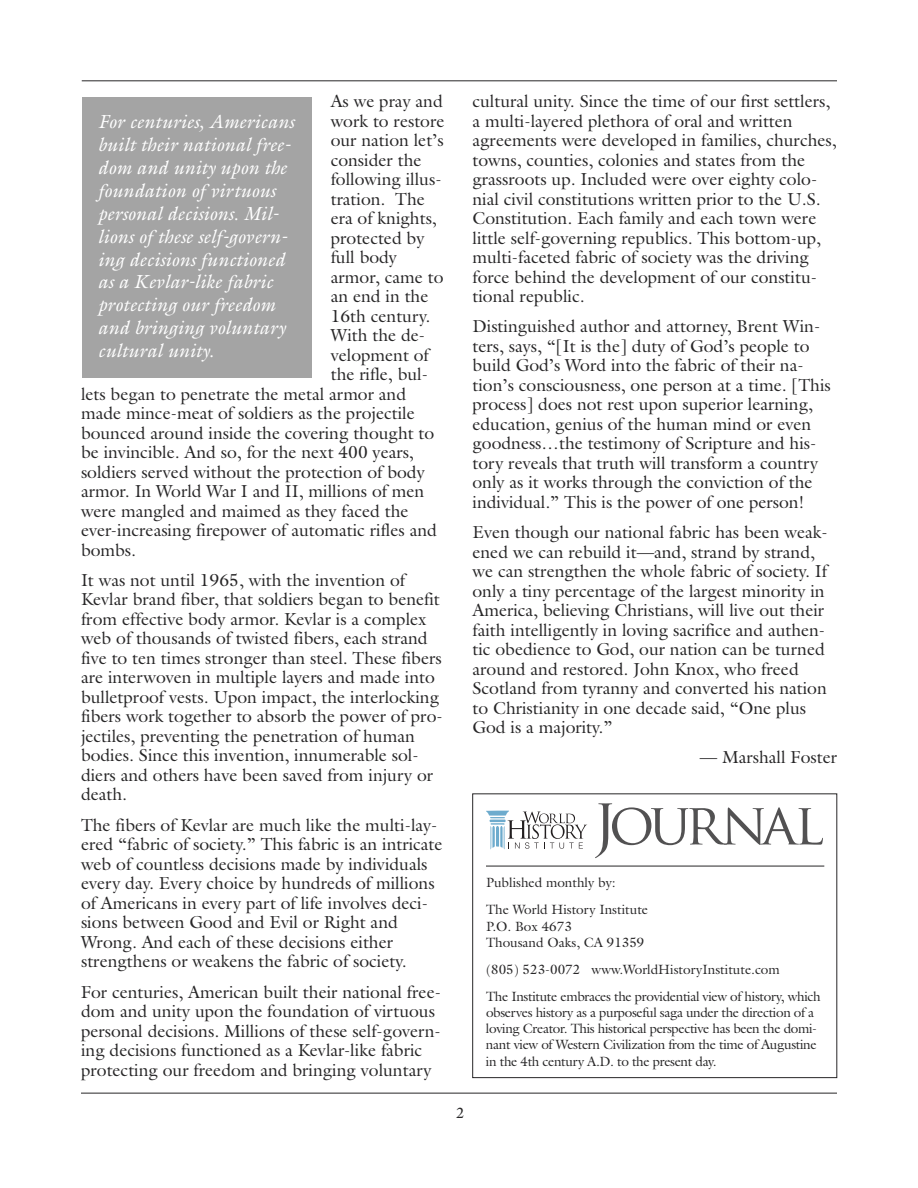
<style>
.page{position:relative;width:918px;height:1188px;background:#fff}
.page>*{position:absolute;margin:0;border:0;box-sizing:border-box;transform-origin:0 0}
.t1{font:56.55px "Trajan Pro";letter-spacing:-.1em;color:#525152}
.t2{font:italic 19.05px/22.8px "Galliard";color:#fff}
.t3{font:17.4px/19.5px "Galliard";color:#272627}
.t4{font:15px "Galliard";color:#272627}
.t5{font:13.5px/16.2px "Galliard";letter-spacing:-.025em;color:#272627}
.t6{font:13.5px/27px "Galliard";color:#272627}
.s1{font-size:64.2px}
</style>
<div class="page">
<hr style="left:82px;top:80px;width:755px;height:1px;background:#272627">
<hr style="left:81px;top:1093px;width:756px;height:1px;background:#272627">
<div style="left:472px;top:794px;width:365px;height:284px;border:1px solid #272627"></div>
<hr style="left:486px;top:866px;width:338px;height:1px;background:#272627">
<svg style="left:486px;top:811px;width:101px;height:38px"></svg>
<div style="left:82px;top:97px;width:230px;height:280px;background:#a4a4a4"></div>
<p class="t3" style="left:331px;top:91px;width:114px">As we pray and</p>
<p class="t3" style="left:331px;top:111px;width:115px">work to restore</p>
<p class="t3" style="left:331px;top:130px;width:115px">our nation let’s</p>
<p class="t3" style="left:331px;top:150px;width:92px">consider the</p>
<p class="t3" style="left:331px;top:169px;width:112px">following illus-</p>
<p class="t3" style="left:331px;top:189px;width:96px">tration. The</p>
<p class="t3" style="left:331px;top:208px;width:108px">era of knights,</p>
<p class="t3" style="left:331px;top:228px;width:95px">protected by</p>
<p class="t3" style="left:331px;top:247px;width:68px">full body</p>
<p class="t3" style="left:331px;top:267px;width:114px">armor, came to</p>
<p class="t3" style="left:331px;top:286px;width:99px">an end in the</p>
<p class="t3" style="left:331px;top:306px;width:101px">16th century.</p>
<p class="t3" style="left:331px;top:325px;width:96px">With the de-</p>
<p class="t3" style="left:331px;top:345px;width:100px">velopment of</p>
<p class="t3" style="left:331px;top:364px;width:99px">the rifle, bul-</p>
<p class="t3" style="left:81px;top:384px;width:327px">lets began to penetrate the metal armor and</p>
<p class="t3" style="left:81px;top:403px;width:335px">made mince-meat of soldiers as the projectile</p>
<p class="t3" style="left:81px;top:423px;width:355px">bounced around inside the covering thought to</p>
<p class="t3" style="left:81px;top:442px;width:334px">be invincible. And so, for the next 400 years,</p>
<p class="t3" style="left:81px;top:462px;width:345px">soldiers served without the protection of body</p>
<p class="t3" style="left:81px;top:481px;width:345px">armor. In World War I and II, millions of men</p>
<p class="t3" style="left:81px;top:501px;width:329px">were mangled and maimed as they faced the</p>
<p class="t3" style="left:81px;top:520px;width:357px">ever-increasing firepower of automatic rifles and</p>
<p class="t3" style="left:81px;top:540px;width:57px">bombs.</p>
<p class="t3" style="left:81px;top:570px;width:363px">It was not until 1965, with the invention of Kevlar brand fiber, that soldiers began to benefit from effective body armor. Kevlar is a complex web of thousands of twisted fibers, each strand five to ten times stronger than steel. These fibers are interwoven in multiple layers and made into bulletproof vests. Upon impact, the interlocking fibers work together to absorb the power of pro&shy;jectiles, preventing the penetration of human bodies. Since this invention, innumerable sol&shy;diers and others have been saved from injury or death.</p>
<p class="t3" style="left:81px;top:815px;width:363px">The fibers of Kevlar are much like the multi-lay&shy;ered “fabric of society.” This fabric is an intricate web of countless decisions made by individuals every day. Every choice by hundreds of millions of Americans in every part of life involves deci&shy;sions between Good and Evil or Right and Wrong. And each of these decisions either strengthens or weakens the fabric of society.</p>
<p class="t3" style="left:81px;top:982px;width:361px">For centuries, American built their national free&shy;dom and unity upon the foundation of virtuous personal decisions. Millions of these self-govern&shy;ing decisions functioned as a Kevlar-like fabric protecting our freedom and bringing voluntary</p>
<p class="t2" style="left:98px;top:111px;width:198px">For centuries, Americans built their national free&shy;dom and unity upon the foundation of virtuous personal decisions. Mil&shy;lions of these self-govern&shy;ing decisions functioned as a Kevlar-like fabric protecting our freedom and bringing voluntary cultural unity.</p>
<p class="t3" style="left:472px;top:91px;width:366px">cultural unity. Since the time of our first settlers, a multi-layered plethora of oral and written agreements were developed in families, churches, towns, counties, colonies and states from the grassroots up. Included were over eighty colo&shy;nial civil constitutions written prior to the U.S.<br>Constitution. Each family and each town were little self-governing republics. This bottom-up, multi-faceted fabric of society was the driving force behind the development of our constitu&shy;tional republic.</p>
<p class="t3" style="left:473px;top:317px;width:360px">Distinguished author and attorney, Brent Win&shy;ters, says, “[It is the] duty of God’s people to build God’s Word into the fabric of their na&shy;tion’s consciousness, one person at a time. [This process] does not rest upon superior learning, education, genius of the human mind or even goodness…the testimony of Scripture and his&shy;tory reveals that truth will transform a country only as it works through the conviction of the individual.” This is the power of one person!</p>
<p class="t3" style="left:473px;top:522px;width:357px">Even though our national fabric has been weak&shy;ened we can rebuild it—and, strand by strand, we can strengthen the whole fabric of society. If only a tiny percentage of the largest minority in America, believing Christians, will live out their faith intelligently in loving sacrifice and authen&shy;tic obedience to God, our nation can be turned around and restored. John Knox, who freed Scotland from tyranny and converted his nation to Christianity in one decade said, “One plus God is a majority.”</p>
<p class="t3" style="left:700px;top:748px;width:139px">— Marshall Foster</p>
<p class="t4" style="left:456px;top:1104px;width:10px">2</p>
<h1 class="t1" style="left:593px;top:802px;width:233px"><span class="s1">J</span>OURNAL</h1>
<p class="t6" style="left:486px;top:869px;width:164px">Published monthly by:<br>The World History Institute</p>
<p class="t6" style="left:486px;top:918px;width:160px;line-height:16.2px">P.O. Box 4673<br>Thousand Oaks, CA 91359</p>
<p class="t5" style="left:486px;top:956px;width:336px;line-height:27px">(805) 523-0072 www.WorldHistoryInstitute.com<br>The Institute embraces the providential view of history, which</p>
<p class="t5" style="left:486px;top:1004px;width:333px">observes history as a purposeful saga under the direction of a loving Creator. This historical perspective has been the domi&shy;nant view of Western Civilization from the time of Augustine in the 4th century A.D. to the present day.</p>
</div>
